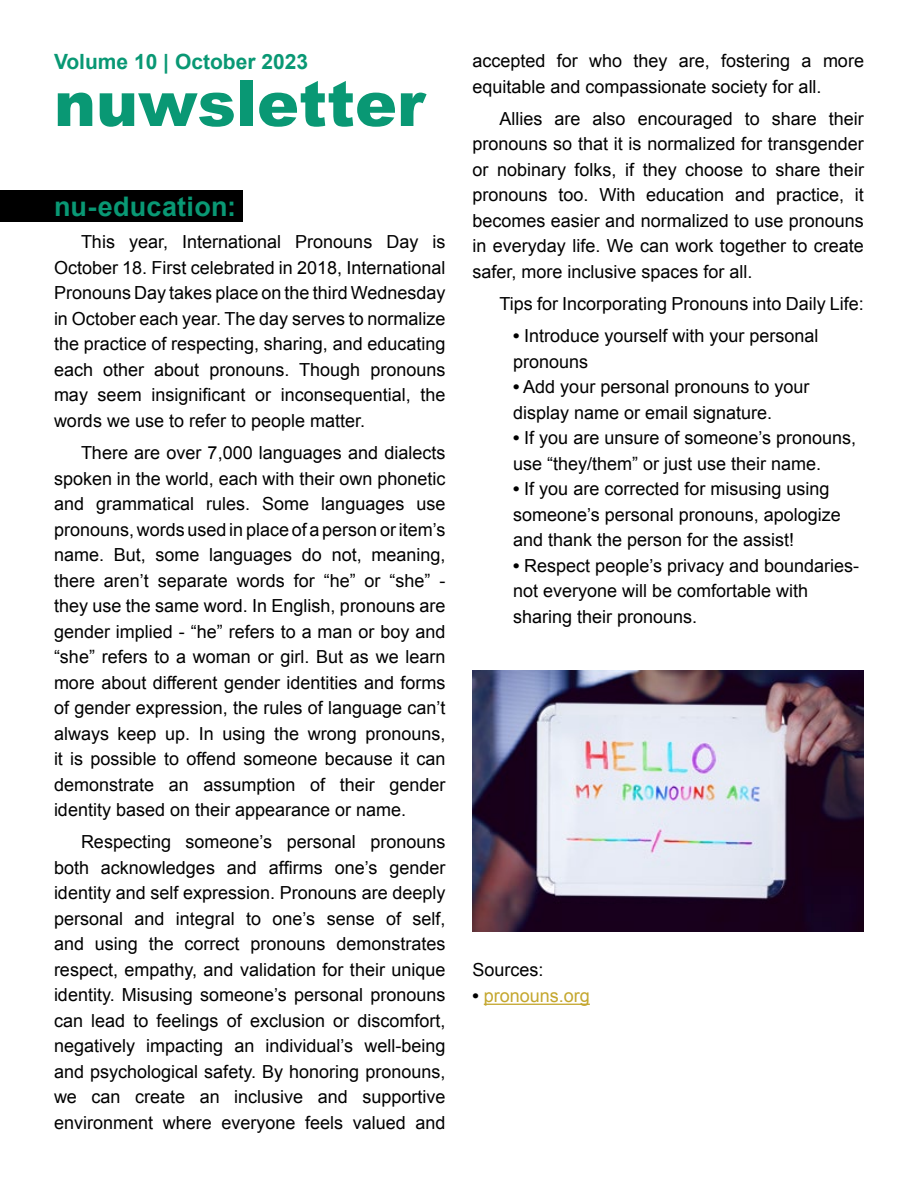
<style>
.page{position:relative;width:918px;height:1188px;background:#fff}
.page>*{position:absolute;margin:0;border:0;box-sizing:border-box;transform-origin:0 0}
.t1{font:900 63px "Arial";color:#099874}
.t2{font:700 27px "Arial";letter-spacing:.01em;color:#099874}
.t3{font:700 21px "Arial";color:#099874}
.t4{font:18px/25.5px "Arial";color:#000}
.t5{font:18px "Arial";color:#c4a72e}
.s1{font-weight:700}
.s2{font-weight:700;color:#000}
</style>
<div class="page">
<div style="left:0;top:191px;width:242px;height:31px;background:#000"></div>
<hr style="left:484px;top:1004px;width:106px;height:1px;background:#c4a72e">
<img style="left:472px;top:670px;width:392px;height:262px">
<p class="t3" style="left:54px;top:48px;width:256px">Volume 10 | October 2023</p>
<h1 class="t1" style="left:54px;top:58px;width:372px">nuwsletter</h1>
<h2 class="t2" style="left:54px;top:189px;width:184px">nu-education:</h2>
<p class="t4" style="left:54px;top:229px;width:393px;text-align:justify;text-indent:27px">This year, International Pronouns Day is October 18. First celebrated in 2018, International Pronouns Day takes place on the third Wednesday in October each year. The day serves to normalize the practice of respecting, sharing, and educating each other about pronouns. Though pronouns may seem insignificant or inconsequential, the words we use to refer to people matter.</p>
<p class="t4" style="left:54px;top:440px;width:393px;text-align:justify;text-indent:27px">There are over 7,000 languages and dialects spoken in the world, each with their own phonetic and grammatical rules. Some languages use pronouns, words used in place of a person or item’s name. But, some languages do not, meaning, there aren’t separate words for “he” or “she” - they use the same word. In English, pronouns are gender implied - “he” refers to a man or boy and “she” refers to a woman or girl. But as we learn more about different gender identities and forms of gender expression, the rules of language can’t always keep up. In using the wrong pronouns, it is possible to offend someone because it can demonstrate an assumption of their gender identity based on their appearance or name.</p>
<p class="t4" style="left:54px;top:830px;width:393px;text-align:justify;text-indent:27px">Respecting someone’s personal pronouns both acknowledges and affirms one’s gender identity and self expression. Pronouns are deeply personal and integral to one’s sense of self, and using the correct pronouns demonstrates respect, empathy, and validation for their unique identity. Misusing someone’s personal pronouns can lead to feelings of exclusion or discomfort, negatively impacting an individual’s well-being and psychological safety. By honoring pronouns, we can create an inclusive and supportive environment where everyone feels valued and</p>
<p class="t4" style="left:472px;top:48px;width:393px">accepted for who they are, fostering a more equitable and compassionate society for all.</p>
<p class="t4" style="left:472px;top:106px;width:393px;text-align:justify;text-indent:27px">Allies are also encouraged to share their pronouns so that it is normalized for transgender or nobinary folks, if they choose to share their pronouns too. With education and practice, it becomes easier and normalized to use pronouns in everyday life. We can work together to create safer, more inclusive spaces for all.</p>
<p class="t4" style="left:500px;top:291px;width:366px">Tips for Incorporating Pronouns into Daily Life:</p>
<p class="t4" style="left:513px;top:324px;width:307px"><span class="s1">•</span> Introduce yourself with your personal pronouns</p>
<p class="t4" style="left:513px;top:375px;width:298px"><span class="s1">•</span> Add your personal pronouns to your display name or email signature.</p>
<p class="t4" style="left:513px;top:426px;width:345px"><span class="s1">•</span> If you are unsure of someone’s pronouns, use “they/them” or just use their name.</p>
<p class="t4" style="left:513px;top:477px;width:329px"><span class="s1">•</span> If you are corrected for misusing using someone’s personal pronouns, apologize and thank the person for the assist!</p>
<p class="t4" style="left:513px;top:553px;width:348px"><span class="s1">•</span> Respect people’s privacy and boundaries&shy;not everyone will be comfortable with sharing their pronouns.</p>
<p class="t4" style="left:472px;top:957px;width:73px">Sources:</p>
<p class="t5" style="left:472px;top:984px;width:119px"><span class="s2">•</span> pronouns.org</p>
</div>
